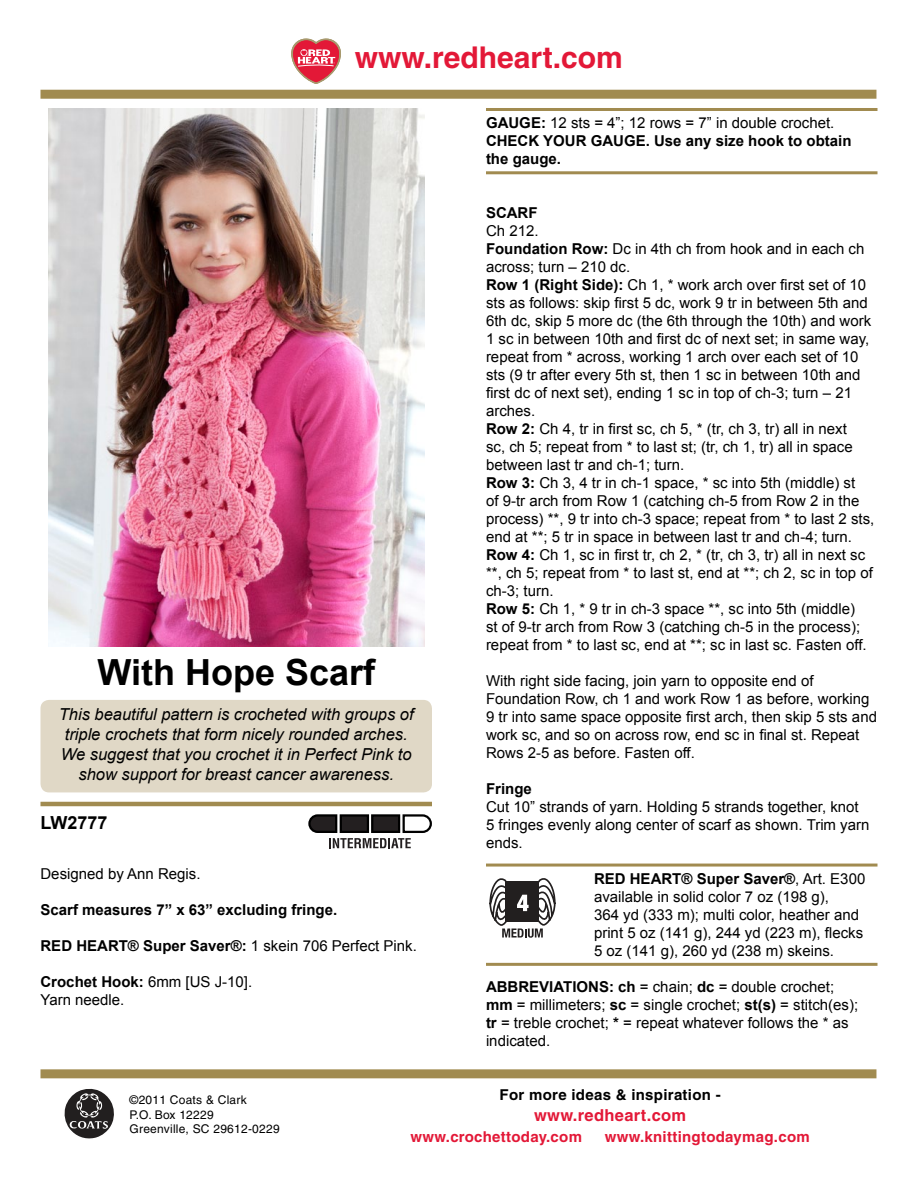
<style>
.page{position:relative;width:918px;height:1188px;background:#fff}
.page>*{position:absolute;margin:0;border:0;box-sizing:border-box;transform-origin:0 0}
.t1{font:700 36px "Arial";color:#000}
.t2{font:700 30px "Helvetica";color:#e31837}
.t3{font:700 18px "Arial";color:#000}
.t4{font:italic 16.5px/19.8px "Arial";color:#000;text-align:center}
.t5{font:700 16.5px "Helvetica";letter-spacing:.02em;color:#e31837}
.t6{font:15px/18px "Arial";color:#000}
.t7{font:700 15px/18px "Arial";color:#000}
.t8{font:700 15px "Helvetica";letter-spacing:.02em;color:#e31837}
.t9{font:700 15px "Helvetica";letter-spacing:.02em;color:#000}
.t10{font:12px/14.4px "Helvetica";letter-spacing:.02em;color:#000}
.s1{font-weight:400}
.s2{font-weight:700}
</style>
<div class="page">
<div style="left:40px;top:90px;width:836px;height:9px;background:#a18b50"></div>
<div style="left:40px;top:1069px;width:836px;height:9px;background:#a18b50"></div>
<svg style="left:292px;top:39px;width:49px;height:45px"></svg>
<svg style="left:64px;top:1088px;width:50px;height:51px"></svg>
<img style="left:48px;top:108px;width:376px;height:538px">
<hr style="left:40px;top:802px;width:392px;height:4px;background:#a18b50">
<svg style="left:308px;top:814px;width:124px;height:34px"></svg>
<hr style="left:486px;top:108px;width:392px;height:3px;background:#a18b50">
<hr style="left:486px;top:171px;width:392px;height:3px;background:#a18b50">
<hr style="left:486px;top:864px;width:392px;height:3px;background:#a18b50">
<hr style="left:486px;top:963px;width:392px;height:3px;background:#a18b50">
<svg style="left:489px;top:878px;width:67px;height:60px"></svg>
<div style="left:40px;top:700px;width:392px;height:92px;background:#e0d8c6;border-radius:9px"></div>
<h2 class="t2" style="left:355px;top:39px;width:269px">www.redheart.com</h2>
<h1 class="t1" style="left:97px;top:652px;width:280px">With Hope Scarf</h1>
<p class="t4" style="left:59px;top:705px;width:356px">This beautiful pattern is crocheted with groups of triple crochets that form nicely rounded arches.<br>We suggest that you crochet it in Perfect Pink to show support for breast cancer awareness.</p>
<p class="t3" style="left:40px;top:813px;width:69px">LW2777</p>
<p class="t6" style="left:40px;top:865px;width:162px">Designed by Ann Regis.</p>
<p class="t7" style="left:40px;top:901px;width:298px">Scarf measures 7” x 63” excluding fringe.</p>
<p class="t7" style="left:40px;top:937px;width:378px">RED HEART® Super Saver®: <span class="s1">1 skein 706 Perfect Pink.</span></p>
<p class="t6" style="left:40px;top:973px;width:213px"><span class="s2">Crochet Hook:</span> 6mm [US J-10].<br>Yarn needle.</p>
<p class="t7" style="left:486px;top:114px;width:367px">GAUGE: <span class="s1">12 sts = 4”; 12 rows = 7” in double crochet.<br></span>CHECK YOUR GAUGE. Use any size hook to obtain the gauge.</p>
<p class="t7" style="left:486px;top:204px;width:22px">Scar</p>
<p class="t7" style="left:528px;top:204px;width:11px">f</p>
<p class="t6" style="left:486px;top:222px;width:390px">Ch 212.<br><span class="s2">Foundation Row:</span> Dc in 4th ch from hook and in each ch across; turn – 210 dc.<br><span class="s2">Row 1 (Right Side):</span> Ch 1, * work arch over first set of 10 sts as follows: skip first 5 dc, work 9 tr in between 5th and 6th dc, skip 5 more dc (the 6th through the 10th) and work 1 sc in between 10th and first dc of next set; in same way, repeat from * across, working 1 arch over each set of 10 sts (9 tr after every 5th st, then 1 sc in between 10th and first dc of next set), ending 1 sc in top of ch-3; turn – 21 arches.<br><span class="s2">Row 2:</span> Ch 4, tr in first sc, ch 5, * (tr, ch 3, tr) all in next<br>sc, ch 5; repeat from * to last st; (tr, ch 1, tr) all in space between last tr and ch-1; turn.<br><span class="s2">Row 3:</span> Ch 3, 4 tr in ch-1 space, * sc into 5th (middle) st<br>of 9-tr arch from Row 1 (catching ch-5 from Row 2 in the process) **, 9 tr into ch-3 space; repeat from * to last 2 sts, end at **; 5 tr in space in between last tr and ch-4; turn.<br><span class="s2">Row 4:</span> Ch 1, sc in first tr, ch 2, * (tr, ch 3, tr) all in next sc **, ch 5; repeat from * to last st, end at **; ch 2, sc in top of ch-3; turn.<br><span class="s2">Row 5:</span> Ch 1, * 9 tr in ch-3 space **, sc into 5th (middle)<br>st of 9-tr arch from Row 3 (catching ch-5 in the process); repeat from * to last sc, end at **; sc in last sc. Fasten off.</p>
<p class="t6" style="left:486px;top:672px;width:393px">With right side facing, join yarn to opposite end of Foundation Row, ch 1 and work Row 1 as before, working 9 tr into same space opposite first arch, then skip 5 sts and work sc, and so on across row, end sc in final st. Repeat Rows 2-5 as before. Fasten off.</p>
<p class="t7" style="left:486px;top:780px;width:47px">Fringe</p>
<p class="t6" style="left:486px;top:798px;width:385px">Cut 10” strands of yarn. Holding 5 strands together, knot<br>5 fringes evenly along center of scarf as shown. Trim yarn ends.</p>
<p class="t6" style="left:594px;top:870px;width:273px"><span class="s2">RED HEART® Super Saver®</span>, Art. E300 available in solid color 7 oz (198 g),<br>364 yd (333 m); multi color, heather and print 5 oz (141 g), 244 yd (223 m), flecks 5 oz (141 g), 260 yd (238 m) skeins.</p>
<p class="t6" style="left:486px;top:978px;width:374px"><span class="s2">ABBREVIATIONS: ch</span> = chain; <span class="s2">dc</span> = double crochet; <span class="s2">mm</span> = millimeters; <span class="s2">sc</span> = single crochet; <span class="s2">st(s)</span> = stitch(es); <span class="s2">tr</span> = treble crochet; <span class="s2">*</span> = repeat whatever follows the * as indicated.</p>
<p class="t10" style="left:130px;top:1093px;width:152px">©2011 Coats &amp; Clark<br>P.O. Box 12229<br>Greenville, SC 29612-0229</p>
<p class="t9" style="left:500px;top:1086px;width:223px">For more ideas &amp; inspiration -</p>
<p class="t5" style="left:534px;top:1105px;width:154px">www.redheart.com</p>
<p class="t8" style="left:411px;top:1128px;width:173px">www.crochettoday.com</p>
<p class="t8" style="left:605px;top:1128px;width:207px">www.knittingtodaymag.com</p>
</div>
